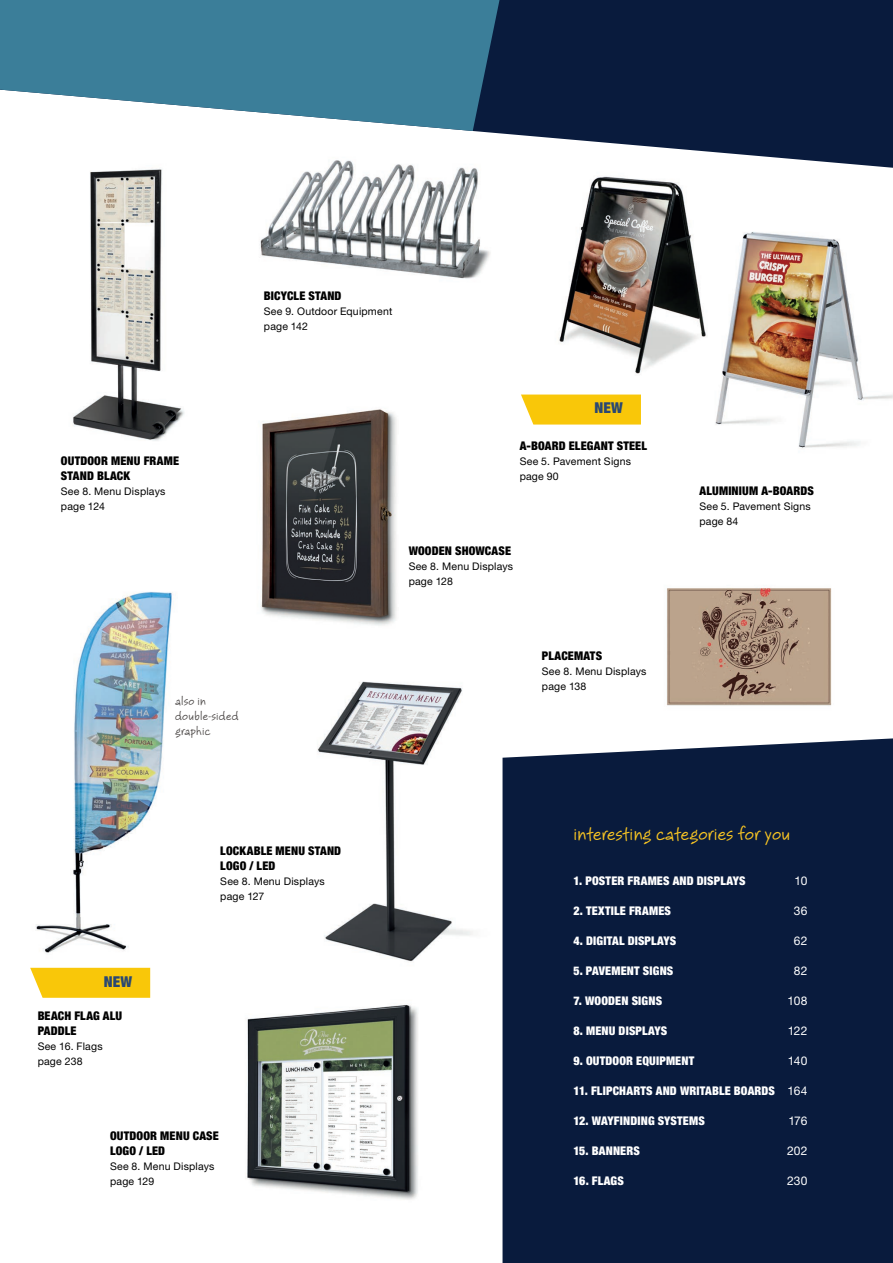
<style>
.page{position:relative;width:893px;height:1263px;background:#fff}
.page>*{position:absolute;margin:0;border:0;box-sizing:border-box;transform-origin:0 0}
.t1{font:21px "Bruno JB";color:#fac623}
.t2{font:900 condensed 15px "Helvetica Neue LT Pro";letter-spacing:.01em;color:#2a4872}
.t3{font:13.5px/15px "Bruno JB";letter-spacing:.02em;color:#4e4a49}
.t4{font:900 condensed 12px "Helvetica Neue LT Pro";letter-spacing:.015em;color:#fff}
.t5{font:900 condensed 12px/15px "Helvetica Neue LT Pro";letter-spacing:.015em;color:#010101}
.t6{font:12px "Helvetica Neue LT Pro";letter-spacing:.005em;color:#fff}
.t7{font:10.5px/15px "Helvetica Neue LT Pro";letter-spacing:.02em;color:#010101}
</style>
<div class="page">
<img style="left:73px;top:169px;width:111px;height:272px">
<img style="left:260px;top:409px;width:137px;height:217px">
<img style="left:317px;top:681px;width:156px;height:281px">
<img style="left:246px;top:1004px;width:172px;height:196px">
<img style="left:715px;top:232px;width:178px;height:217px">
<img style="left:558px;top:176px;width:149px;height:198px">
<div style="left:502px;top:738px;width:391px;height:525px;background:#091b3d"></div>
<svg style="left:473px;top:0;width:420px;height:168px;background:#223250"></svg>
<svg style="left:0;top:0;width:499px;height:131px;background:#568ea5"></svg>
<img style="left:260px;top:145px;width:258px;height:134px">
<img style="left:666px;top:588px;width:166px;height:118px">
<img style="left:30px;top:591px;width:144px;height:390px">
<svg style="left:30px;top:968px;width:120px;height:30px;background:#f9ca17"></svg>
<svg style="left:521px;top:395px;width:120px;height:30px;background:#f9ca19"></svg>
<p class="t5" style="left:264px;top:288px;width:79px">BICYCLE STAND</p>
<p class="t7" style="left:264px;top:304px;width:130px">See 9. Outdoor Equipment page 142</p>
<p class="t5" style="left:61px;top:453px;width:120px">OUTDOOR MENU FRAME<br>STAND BLACK</p>
<p class="t7" style="left:61px;top:484px;width:106px">See 8. Menu Displays page 124</p>
<p class="t3" style="left:175px;top:693px;width:65px">also in double-sided graphic</p>
<h2 class="t2" style="left:595px;top:399px;width:30px">NEW</h2>
<p class="t5" style="left:520px;top:438px;width:129px">A-BOARD ELEGANT STEEL</p>
<p class="t7" style="left:520px;top:454px;width:113px">See 5. Pavement Signs page 90</p>
<p class="t5" style="left:409px;top:543px;width:104px">WOODEN SHOWCASE</p>
<p class="t7" style="left:409px;top:559px;width:106px">See 8. Menu Displays page 128</p>
<p class="t5" style="left:542px;top:648px;width:62px">PLACEMATS</p>
<p class="t7" style="left:542px;top:664px;width:106px">See 8. Menu Displays page 138</p>
<p class="t5" style="left:699px;top:483px;width:116px">ALUMINIUM A-BOARDS</p>
<p class="t7" style="left:699px;top:499px;width:113px">See 5. Pavement Signs page 84</p>
<h2 class="t2" style="left:104px;top:972px;width:30px">NEW</h2>
<p class="t5" style="left:38px;top:1008px;width:86px">BEACH FLAG ALU<br>PADDLE</p>
<p class="t7" style="left:38px;top:1039px;width:66px">See 16. Flags page 238</p>
<p class="t5" style="left:220px;top:843px;width:122px">LOCKABLE MENU STAND<br>LOGO / LED</p>
<p class="t7" style="left:220px;top:874px;width:106px">See 8. Menu Displays page 127</p>
<p class="t5" style="left:110px;top:1128px;width:110px">OUTDOOR MENU CASE<br>LOGO / LED</p>
<p class="t7" style="left:110px;top:1159px;width:106px">See 8. Menu Displays page 129</p>
<h1 class="t1" style="left:573px;top:820px;width:218px">interesting categories for you</h1>
<p class="t4" style="left:573px;top:874px;width:173px">1. POSTER FRAMES AND DISPLAYS</p>
<p class="t4" style="left:573px;top:904px;width:99px">2. TEXTILE FRAMES</p>
<p class="t4" style="left:573px;top:934px;width:104px">4. DIGITAL DISPLAYS</p>
<p class="t4" style="left:573px;top:964px;width:101px">5. PAVEMENT SIGNS</p>
<p class="t4" style="left:573px;top:994px;width:90px">7. WOODEN SIGNS</p>
<p class="t4" style="left:573px;top:1024px;width:95px">8. MENU DISPLAYS</p>
<p class="t4" style="left:573px;top:1054px;width:122px">9. OUTDOOR EQUIPMENT</p>
<p class="t4" style="left:573px;top:1084px;width:203px">11. FLIPCHARTS AND WRITABLE BOARDS</p>
<p class="t4" style="left:573px;top:1114px;width:133px">12. WAYFINDING SYSTEMS</p>
<p class="t4" style="left:573px;top:1144px;width:68px">15. BANNERS</p>
<p class="t4" style="left:573px;top:1174px;width:52px">16. FLAGS</p>
<p class="t6" style="left:794px;top:873px;width:14px">10</p>
<p class="t6" style="left:794px;top:903px;width:15px">36</p>
<p class="t6" style="left:794px;top:933px;width:15px">62</p>
<p class="t6" style="left:794px;top:963px;width:15px">82</p>
<p class="t6" style="left:788px;top:993px;width:21px">108</p>
<p class="t6" style="left:788px;top:1023px;width:21px">122</p>
<p class="t6" style="left:788px;top:1053px;width:21px">140</p>
<p class="t6" style="left:788px;top:1083px;width:21px">164</p>
<p class="t6" style="left:788px;top:1113px;width:21px">176</p>
<p class="t6" style="left:787px;top:1143px;width:22px">202</p>
<p class="t6" style="left:787px;top:1173px;width:22px">230</p>
</div>
